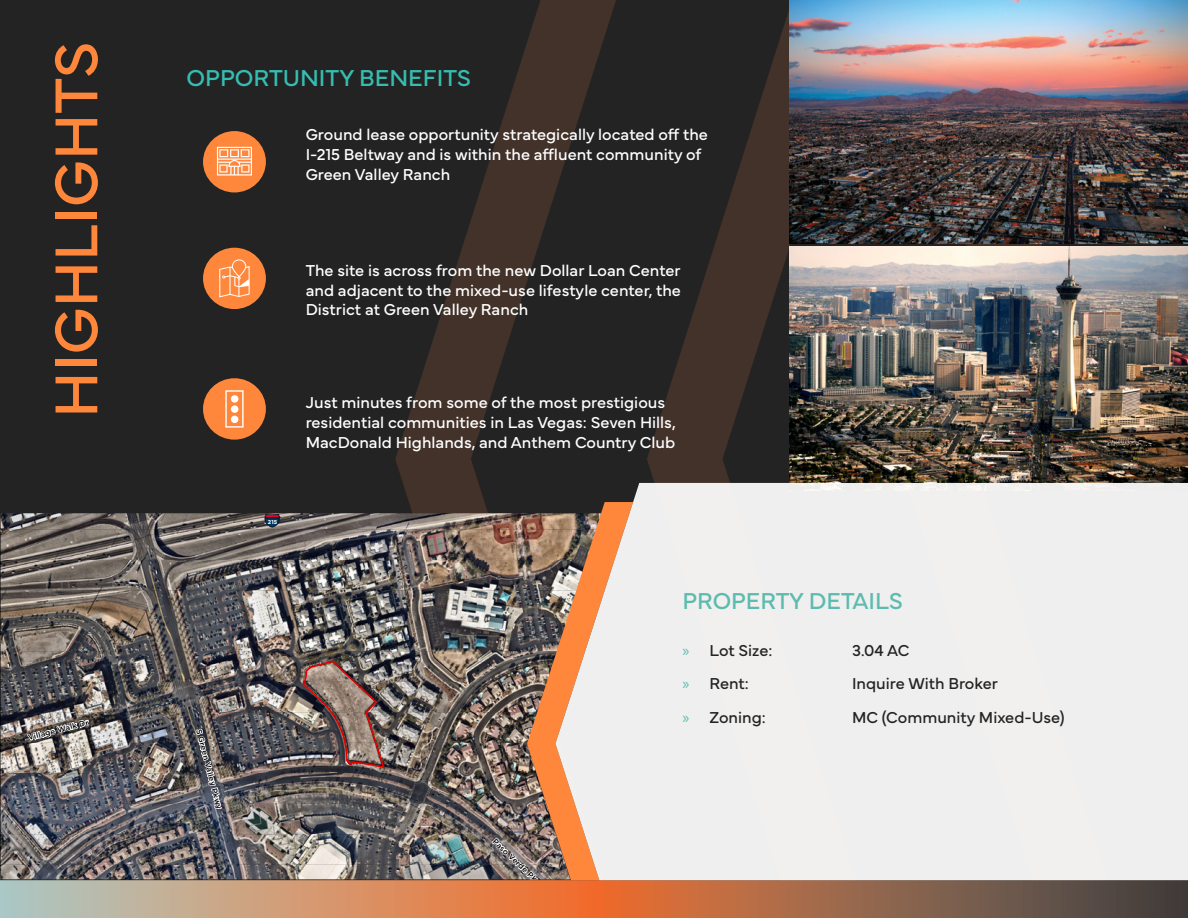
<style>
.page{position:relative;width:1188px;height:918px;background:#232323}
.page>*{position:absolute;margin:0;border:0;box-sizing:border-box;transform-origin:0 0}
.t1{font:63px "Mundial";color:#ff873c}
.t2{font:24px "Mundial";color:#36bdb1}
.t3{font:24px "Mundial";color:#5cbbaf}
.t4{font:21.6px "ESRI Default Marker";color:#e4002b}
.t5{font:16.5px/19.8px "Mundial";color:#fff}
.t6{font:16.5px "Mundial";color:#232323}
.t7{font:500 7.95px "Gotham";color:#000}
.t8{font:700 5.55px "Gotham";color:#fff}
.s1{color:#003865}
.s2{color:#000}
.s3{font-family:"Myriad Pro";color:#5cbbaf}
</style>
<div class="page">
<svg style="left:395px;top:0;width:221px;height:880px"></svg>
<svg style="left:647px;top:11px;width:144px;height:472px"></svg>
<svg style="left:0;top:880px;width:1188px;height:38px;background:#b17d5d"></svg>
<img style="left:0;top:513px;width:490px;height:366px">
<img style="left:789px;top:246px;width:399px;height:237px">
<img style="left:490px;top:502px;width:65px;height:378px">
<div style="left:555px;top:483px;width:633px;height:397px;background:#efefef"></div>
<img style="left:789px;top:0;width:399px;height:244px">
<div style="left:203px;top:131px;width:63px;height:61px;background:#ff873c;border-radius:50%"></div>
<div style="left:203px;top:378px;width:63px;height:62px;background:#ff873c;border-radius:50%"></div>
<svg style="left:217px;top:147px;width:35px;height:29px"></svg>
<div style="left:225px;top:390px;width:19px;height:38px;border:1px solid #fff"></div>
<div style="left:231px;top:405px;width:7px;height:8px;background:#fff;border-radius:50%"></div>
<div style="left:231px;top:416px;width:7px;height:7px;background:#fff;border-radius:50%"></div>
<div style="left:231px;top:395px;width:7px;height:8px;background:#fff;border-radius:50%"></div>
<div style="left:203px;top:248px;width:63px;height:61px;background:#ff873c;border-radius:50%"></div>
<svg style="left:219px;top:259px;width:31px;height:38px"></svg>
<h1 class="t1" style="left:27px;top:418px;width:378px;rotate:-90deg">HIGHLIGHTS</h1>
<p class="t7" style="left:27px;top:732px;width:64px;rotate:-14deg">Village Walk Dr</p>
<h2 class="t2" style="left:187px;top:59px;width:286px">OPPORTUNITY BENEFITS</h2>
<p class="t5" style="left:306px;top:123px;width:404px">Ground lease opportunity strategically located off the<br>I-215 Beltway and is within the affluent community of<br>Green Valley Ranch</p>
<p class="t5" style="left:306px;top:259px;width:377px;text-align:justify">The site is across from the new Dollar Loan Center and adjacent to the mixed-use lifestyle center, the District at Green Valley Ranch</p>
<p class="t7" style="left:204px;top:728px;width:84px;rotate:75deg">S Green Valley Pkwy</p>
<h3 class="t4" style="left:265px;top:509px;width:17px">§<span class="s1">¨</span><span class="s2">¦</span></h3>
<p class="t8" style="left:268px;top:518px;width:11px">215</p>
<p class="t5" style="left:306px;top:391px;width:372px">Just minutes from some of the most prestigious residential communities in Las Vegas: Seven Hills,<br>MacDonald Highlands, and Anthem Country Club</p>
<h2 class="t3" style="left:683px;top:582px;width:222px">PROPERTY DETAILS</h2>
<p class="t6" style="left:683px;top:638px;width:91px"><span class="s3">»</span> Lot Size:</p>
<p class="t6" style="left:852px;top:638px;width:59px">3.04 AC</p>
<p class="t6" style="left:683px;top:671px;width:68px"><span class="s3">»</span> Rent:</p>
<p class="t6" style="left:852px;top:671px;width:147px">Inquire With Broker</p>
<p class="t6" style="left:683px;top:704px;width:85px"><span class="s3">»</span> Zoning:</p>
<p class="t6" style="left:852px;top:704px;width:214px">MC (Community Mixed-Use)</p>
<p class="t7" style="left:497px;top:836px;width:71px;rotate:43deg">Paso Verde Pkwy</p>
</div>
